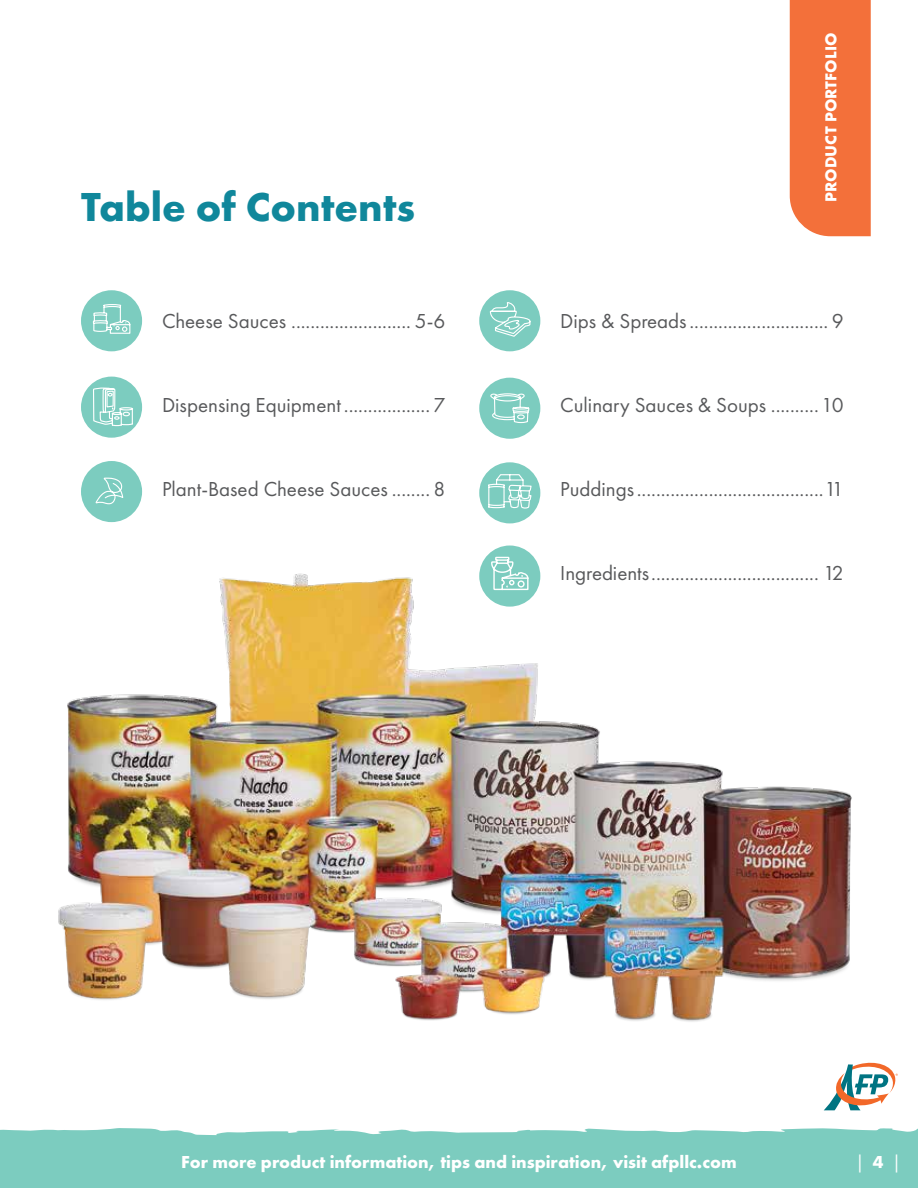
<style>
.page{position:relative;width:918px;height:1188px;background:#fff}
.page>*{position:absolute;margin:0;border:0;box-sizing:border-box;transform-origin:0 0}
.t1{font:700 42px "Futura PT";color:#10879b}
.t2{font:21px "Futura PT";color:#58595b}
.t3{font:700 18px "Futura PT";color:#fff}
.t4{font:18px "Futura PT";color:#fff}
.t5{font:700 16.5px "Futura PT";letter-spacing:.01em;color:#fff}
.s1{font-weight:700}
</style>
<div class="page">
<div style="left:790px;top:0;width:81px;height:236px;background:#f3703a"></div>
<div style="left:0;top:1128px;width:918px;height:60px;background:#7cccbf"></div>
<svg style="left:824px;top:1070px;width:74px;height:40px"></svg>
<div style="left:81px;top:377px;width:61px;height:61px;background:#7cccbf;border-radius:50%"></div>
<div style="left:81px;top:461px;width:61px;height:61px;background:#7cccbf;border-radius:50%"></div>
<div style="left:81px;top:290px;width:61px;height:61px;background:#7cccbf;border-radius:50%"></div>
<svg style="left:92px;top:290px;width:42px;height:223px"></svg>
<div style="left:479px;top:290px;width:61px;height:61px;background:#7cccbf;border-radius:50%"></div>
<svg style="left:489px;top:302px;width:42px;height:35px"></svg>
<div style="left:479px;top:378px;width:61px;height:61px;background:#7cccbf;border-radius:50%"></div>
<div style="left:479px;top:462px;width:61px;height:61px;background:#7cccbf;border-radius:50%"></div>
<svg style="left:487px;top:393px;width:45px;height:116px"></svg>
<img style="left:58px;top:513px;width:833px;height:566px">
<h1 class="t1" style="left:81px;top:180px;width:336px">Table of Contents</h1>
<p class="t5" style="left:820px;top:202px;width:172px;rotate:-90deg">PRODUCT PORTFOLIO</p>
<p class="t2" style="left:162px;top:309px;width:285px">Cheese Sauces ......................... 5-6</p>
<p class="t2" style="left:560px;top:309px;width:285px">Dips &amp; Spreads............................. 9</p>
<p class="t2" style="left:162px;top:393px;width:285px">Dispensing Equipment .................. 7</p>
<p class="t2" style="left:560px;top:393px;width:285px">Culinary Sauces &amp; Soups ..........10</p>
<p class="t2" style="left:162px;top:477px;width:285px">Plant-Based Cheese Sauces ........ 8</p>
<p class="t2" style="left:560px;top:477px;width:285px">Puddings.......................................11</p>
<p class="t2" style="left:560px;top:561px;width:285px">Ingredients................................... 12</p>
<p class="t3" style="left:181px;top:1150px;width:557px">For more product information, tips and inspiration, visit afpllc.com</p>
<p class="t4" style="left:856px;top:1151px;width:47px">| <span class="s1">4</span> |</p>
</div>
